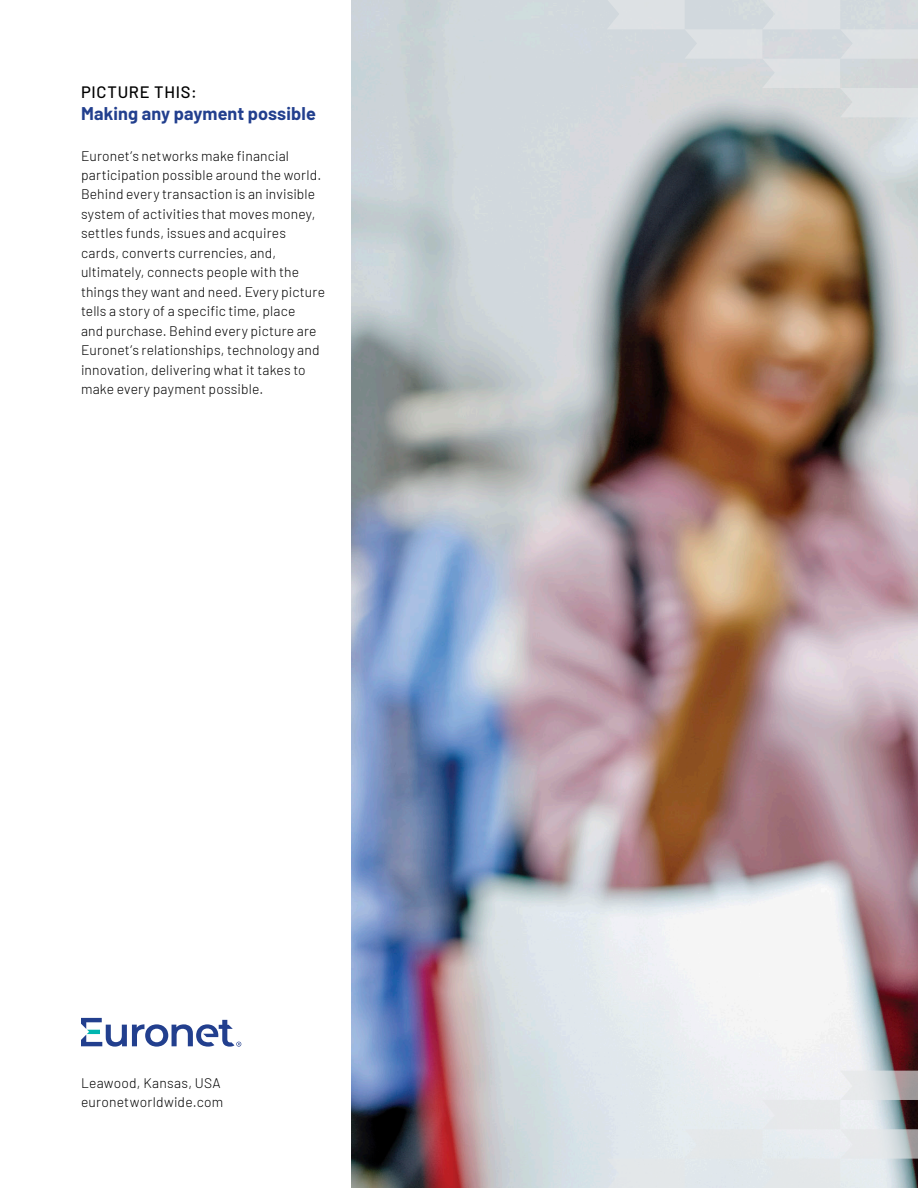
<style>
.page{position:relative;width:918px;height:1188px;background:#fff}
.page>*{position:absolute;margin:0;border:0;box-sizing:border-box;transform-origin:0 0}
.t1{font:700 18px "Barlow";letter-spacing:.005em;color:#223f8e}
.t2{font:500 16.5px "Barlow";letter-spacing:.045em;color:#000}
.t3{font:300 13.8px/19.5px "Barlow";letter-spacing:.01em;color:#000}
</style>
<div class="page">
<img style="left:351px;top:0;width:245px;height:1188px">
<img style="left:596px;top:0;width:322px;height:1188px">
<svg style="left:81px;top:1018px;width:160px;height:29px"></svg>
<p class="t2" style="left:81px;top:80px;width:117px">PICTURE THIS:</p>
<h1 class="t1" style="left:81px;top:100px;width:236px">Making any payment possible</h1>
<p class="t3" style="left:81px;top:145px;width:246px">Euronet’s networks make financial participation possible around the world.<br>Behind every transaction is an invisible system of activities that moves money, settles funds, issues and acquires cards, converts currencies, and, ultimately, connects people with the things they want and need. Every picture tells a story of a specific time, place<br>and purchase. Behind every picture are Euronet’s relationships, technology and innovation, delivering what it takes to make every payment possible.</p>
<p class="t3" style="left:81px;top:1072px;width:144px">Leawood, Kansas, USA euronetworldwide.com</p>
</div>
